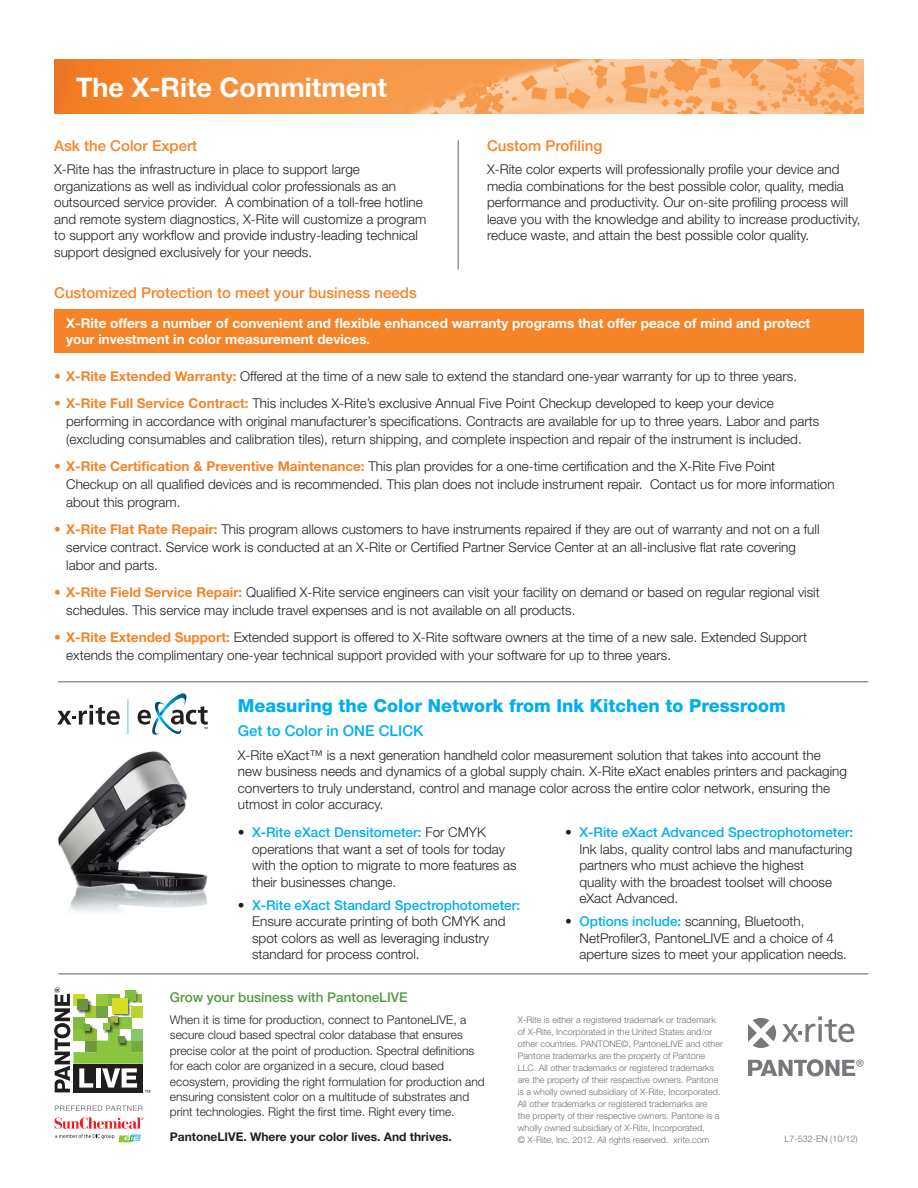
<style>
.page{position:relative;width:918px;height:1188px;background:#fff}
.page>*{position:absolute;margin:0;border:0;box-sizing:border-box;transform-origin:0 0}
.t1{font:700 27px "Helvetica Neue";color:#fff}
.t2{font:800 18px "Helvetica Neue";color:#00aeef}
.t3{font:500 15px "Helvetica Neue";color:#f58429}
.t4{font:500 15px "Helvetica Neue";color:#00aeef}
.t5{font:300 13.5px/16.5px "Helvetica Neue";color:#231f20}
.t6{font:700 13.5px/16.5px "Helvetica Neue";color:#fff}
.t7{font:500 13.5px "Helvetica Neue";color:#549945}
.t8{font:300 12px/15.3px "Helvetica Neue";color:#231f20}
.t9{font:700 12px "Helvetica Neue";color:#231f20}
.t10{font:300 9px/12px "Helvetica Neue";color:#6c6d70}
.s1{color:#f58429}
.s2{font-weight:700;color:#f58429}
.s3{font-weight:500;color:#00aeef}
</style>
<div class="page">
<div style="left:54px;top:310px;width:810px;height:43px;background:#f58429"></div>
<img style="left:54px;top:60px;width:810px;height:54px">
<hr style="left:458px;top:140px;width:1px;height:129px;background:#939598">
<svg style="left:748px;top:1059px;width:116px;height:17px"></svg>
<svg style="left:782px;top:1016px;width:73px;height:26px"></svg>
<svg style="left:748px;top:1018px;width:28px;height:30px"></svg>
<svg style="left:54px;top:987px;width:96px;height:106px"></svg>
<svg style="left:55px;top:1117px;width:88px;height:25px"></svg>
<svg style="left:55px;top:1105px;width:88px;height:6px"></svg>
<img style="left:58px;top:751px;width:150px;height:162px">
<svg style="left:57px;top:693px;width:151px;height:42px"></svg>
<hr style="left:58px;top:681px;width:810px;height:1px;background:#939598">
<hr style="left:58px;top:973px;width:811px;height:2px;background:#939598">
<h1 class="t1" style="left:76px;top:70px;width:312px">The X-Rite Commitment</h1>
<p class="t3" style="left:54px;top:137px;width:145px">Ask the Color Expert</p>
<p class="t5" style="left:54px;top:161px;width:374px">X-Rite has the infrastructure in place to support large organizations as well as individual color professionals as an outsourced service provider. A combination of a toll-free hotline and remote system diagnostics, X-Rite will customize a program to support any workflow and provide industry-leading technical support designed exclusively for your needs.</p>
<p class="t3" style="left:487px;top:137px;width:117px">Custom Profiling</p>
<p class="t5" style="left:487px;top:161px;width:375px">X-Rite color experts will professionally profile your device and media combinations for the best possible color, quality, media performance and productivity. Our on-site profiling process will leave you with the knowledge and ability to increase productivity, reduce waste, and attain the best possible color quality.</p>
<p class="t3" style="left:54px;top:283px;width:364px">Customized Protection to meet your business needs</p>
<p class="t6" style="left:66px;top:314px;width:746px">X-Rite offers a number of convenient and flexible enhanced warranty programs that offer peace of mind and protect your investment in color measurement devices.</p>
<p class="t5" style="left:54px;top:368px;width:744px"><span class="s1">•</span> <span class="s2">X-Rite Extended Warranty:</span> Offered at the time of a new sale to extend the standard one-year warranty for up to three years.</p>
<p class="t5" style="left:66px;top:394px;width:755px;line-height:18px;text-indent:-12px"><span class="s1">•</span> <span class="s2">X-Rite Full Service Contract:</span> This includes X-Rite’s exclusive Annual Five Point Checkup developed to keep your device performing in accordance with original manufacturer’s specifications. Contracts are available for up to three years. Labor and parts (excluding consumables and calibration tiles), return shipping, and complete inspection and repair of the instrument is included.</p>
<p class="t5" style="left:66px;top:457px;width:770px;line-height:18px;text-indent:-12px"><span class="s1">•</span> <span class="s2">X-Rite Certification &amp; Preventive Maintenance:</span> This plan provides for a one-time certification and the X-Rite Five Point<br>Checkup on all qualified devices and is recommended. This plan does not include instrument repair. Contact us for more information about this program.</p>
<p class="t5" style="left:66px;top:520px;width:755px;line-height:18px;text-indent:-12px"><span class="s1">•</span> <span class="s2">X-Rite Flat Rate Repair:</span> This program allows customers to have instruments repaired if they are out of warranty and not on a full service contract. Service work is conducted at an X-Rite or Certified Partner Service Center at an all-inclusive flat rate covering labor and parts.</p>
<p class="t5" style="left:66px;top:583px;width:755px;line-height:18px;text-indent:-12px"><span class="s1">•</span> <span class="s2">X-Rite Field Service Repair:</span> Qualified X-Rite service engineers can visit your facility on demand or based on regular regional visit schedules. This service may include travel expenses and is not available on all products.</p>
<p class="t5" style="left:66px;top:628px;width:742px;line-height:18px;text-indent:-12px"><span class="s1">•</span> <span class="s2">X-Rite Extended Support:</span> Extended support is offered to X-Rite software owners at the time of a new sale. Extended Support extends the complimentary one-year technical support provided with your software for up to three years.</p>
<h2 class="t2" style="left:238px;top:695px;width:550px">Measuring the Color Network from Ink Kitchen to Pressroom</h2>
<p class="t4" style="left:238px;top:721px;width:187px">Get to Color in ONE CLICK</p>
<p class="t5" style="left:238px;top:747px;width:611px">X-Rite eXact™ is a next generation handheld color measurement solution that takes into account the new business needs and dynamics of a global supply chain. X-Rite eXact enables printers and packaging converters to truly understand, control and manage color across the entire color network, ensuring the utmost in color accuracy.</p>
<p class="t5" style="left:252px;top:824px;width:266px;text-indent:-14px">• <span class="s3">X-Rite eXact Densitometer:</span> For CMYK operations that want a set of tools for today with the option to migrate to more features as their businesses change.</p>
<p class="t5" style="left:252px;top:897px;width:270px;text-indent:-14px">• <span class="s3">X-Rite eXact Standard Spectrophotometer:<br></span>Ensure accurate printing of both CMYK and spot colors as well as leveraging industry standard for process control.</p>
<p class="t5" style="left:580px;top:824px;width:275px;text-indent:-14px">• <span class="s3">X-Rite eXact Advanced Spectrophotometer:<br></span>Ink labs, quality control labs and manufacturing partners who must achieve the highest<br>quality with the broadest toolset will choose eXact Advanced.</p>
<p class="t5" style="left:580px;top:913px;width:269px;text-indent:-14px">• <span class="s3">Options include:</span> scanning, Bluetooth,<br>NetProfiler3, PantoneLIVE and a choice of 4 aperture sizes to meet your application needs.</p>
<p class="t7" style="left:170px;top:989px;width:239px">Grow your business with PantoneLIVE</p>
<p class="t8" style="left:170px;top:1012px;width:316px">When it is time for production, connect to PantoneLIVE, a secure cloud based spectral color database that ensures precise color at the point of production. Spectral definitions for each color are organized in a secure, cloud based ecosystem, providing the right formulation for production and ensuring consistent color on a multitude of substrates and print technologies. Right the first time. Right every time.</p>
<p class="t9" style="left:170px;top:1129px;width:284px">PantoneLIVE. Where your color lives. And thrives.</p>
<p class="t10" style="left:518px;top:1013px;width:207px">X-Rite is either a registered trademark or trademark of X-Rite, Incorporated in the United States and/or other countries. PANTONE©, PantoneLIVE and other Pantone trademarks are the property of Pantone LLC. All other trademarks or registered trademarks are the property of their respective owners. Pantone is a wholly owned subsidiary of X-Rite, Incorporated.<br>All other trademarks or registered trademarks are<br>the property of their respective owners. Pantone is a wholly owned subsidiary of X-Rite, Incorporated.<br>© X-Rite, Inc. 2012. All rights reserved. xrite.com</p>
<p class="t10" style="left:785px;top:1133px;width:75px">L7-532-EN (10/12)</p>
</div>
